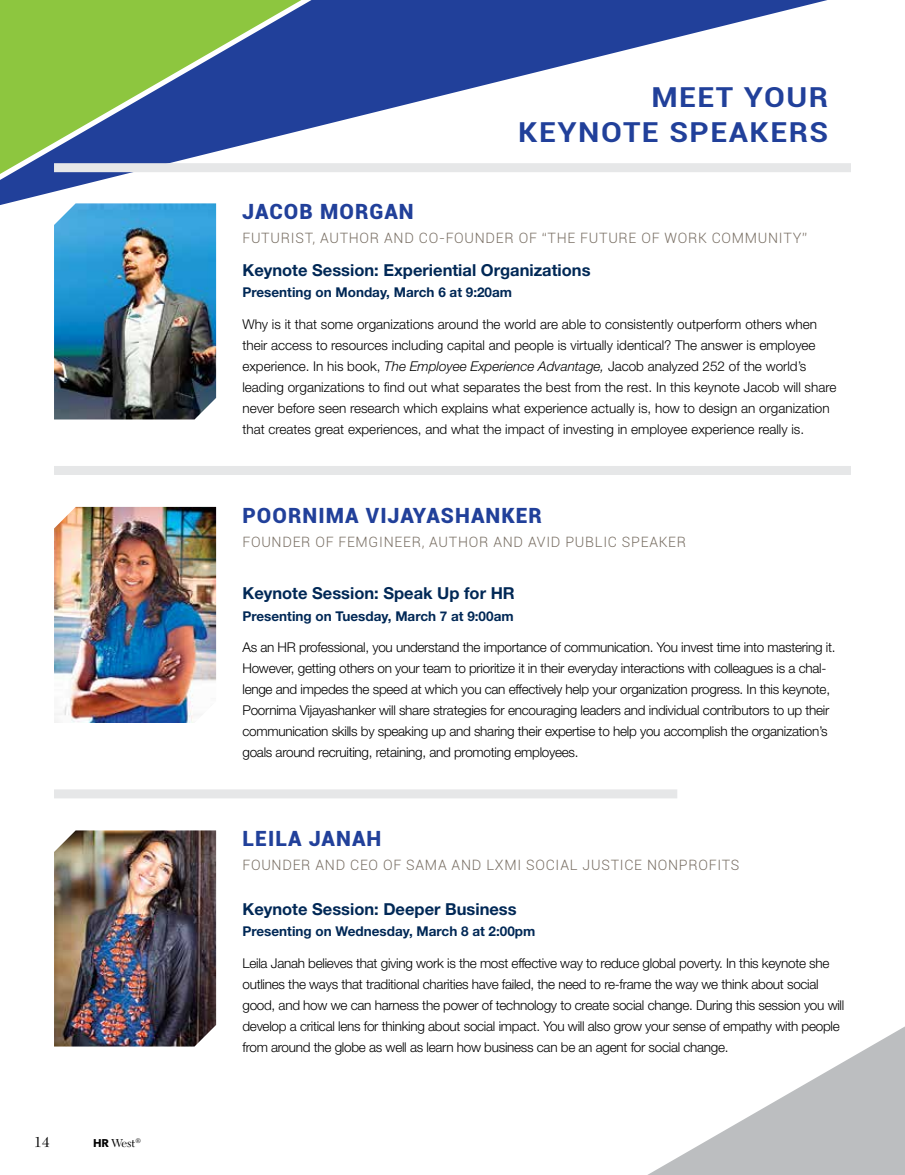
<style>
.page{position:relative;width:905px;height:1175px;background:#fff}
.page>*{position:absolute;margin:0;border:0;box-sizing:border-box;transform-origin:0 0}
.t1{font:700 27.45px/35.4px "Roboto";letter-spacing:.05em;color:#21409a;scale:1.1 1}
.t2{font:900 21px "Roboto";letter-spacing:.05em;color:#21409a}
.t3{font:700 16.5px "Helvetica Neue LT Std";color:#002856}
.t4{font:15px "New Caledonia LT Std";color:#000}
.t5{font:300 14.25px "Roboto";letter-spacing:.05em;color:#786e63}
.t6{font:300 13.5px/21px "Helvetica Neue LT Std";letter-spacing:-.02em;color:#000}
.t7{font:300 13.5px/21px "Helvetica Neue LT Std";color:#000}
.t8{font:700 13.5px "Helvetica Neue LT Std";color:#002856}
.t9{font:12px "New Caledonia LT Std";color:#000}
.s1{font-family:"Avenir Next";font-weight:700;font-size:11.25px}
.s2{font-style:italic}
</style>
<div class="page">
<img style="left:54px;top:830px;width:162px;height:216px">
<img style="left:54px;top:210px;width:162px;height:209px">
<svg style="left:69px;top:205px;width:148px;height:5px"></svg>
<svg style="left:649px;top:1027px;width:255px;height:147px"></svg>
<svg style="left:0;top:0;width:827px;height:205px"></svg>
<img style="left:54px;top:507px;width:162px;height:216px">
<div style="left:54px;top:163px;width:796px;height:9px;background:#e6e7e8"></div>
<div style="left:54px;top:466px;width:796px;height:9px;background:#e6e7e8"></div>
<div style="left:54px;top:789px;width:623px;height:9px;background:#e6e7e8"></div>
<p class="t4" style="left:34px;top:1133px;width:17px">14</p>
<p class="t9" style="left:93px;top:1135px;width:49px"><span class="s1">HR</span> West<sup>®</sup></p>
<h1 class="t1" style="left:518px;top:78px;width:275px;text-indent:133px">MEET YOUR<br>KEYNOTE SPEAKERS</h1>
<h2 class="t2" style="left:242px;top:197px;width:173px">JACOB MORGAN</h2>
<p class="t5" style="left:242px;top:228px;width:566px">FUTURIST, AUTHOR AND CO-FOUNDER OF “THE FUTURE OF WORK COMMUNITY”</p>
<p class="t3" style="left:242px;top:260px;width:349px">Keynote Session: Experiential Organizations</p>
<p class="t8" style="left:242px;top:284px;width:271px">Presenting on Monday, March 6 at 9:20am</p>
<p class="t7" style="left:242px;top:313px;width:595px">Why is it that some organizations around the world are able to consistently outperform others when their access to resources including capital and people is virtually identical? The answer is employee experience. In his book, <span class="s2">The Employee Experience Advantage,</span> Jacob analyzed 252 of the world’s leading organizations to find out what separates the best from the rest. In this keynote Jacob will share never before seen research which explains what experience actually is, how to design an organization that creates great experiences, and what the impact of investing in employee experience really is.</p>
<h2 class="t2" style="left:242px;top:500px;width:287px">POORNIMA VIJAYASHANKER</h2>
<p class="t5" style="left:242px;top:532px;width:360px">FOUNDER OF FEMGI NEER, AUTHOR AND AVI D PUBLIC</p>
<p class="t5" style="left:622px;top:532px;width:66px">SPEAKER</p>
<p class="t3" style="left:242px;top:583px;width:274px">Keynote Session: Speak Up for HR</p>
<p class="t8" style="left:242px;top:607px;width:273px">Presenting on Tuesday, March 7 at 9:00am</p>
<p class="t6" style="left:242px;top:636px;width:594px">As an HR professional, you understand the importance of communication. You invest time into mastering it.<br>However, getting others on your team to prioritize it in their everyday interactions with colleagues is a chal&shy;lenge and impedes the speed at which you can effectively help your organization progress. In this keynote, Poornima Vijayashanker will share strategies for encouraging leaders and individual contributors to up their communication skills by speaking up and sharing their expertise to help you accomplish the organization’s goals around recruiting, retaining, and promoting employees.</p>
<h2 class="t2" style="left:242px;top:824px;width:140px">LEILA JANAH</h2>
<p class="t5" style="left:242px;top:855px;width:312px">FOUNDER AND CEO OF SAMA AND LXM I SOCIAL</p>
<p class="t5" style="left:582px;top:855px;width:157px">JUSTICE NONPROFITS</p>
<p class="t3" style="left:242px;top:899px;width:276px">Keynote Session: Deeper Business</p>
<p class="t8" style="left:242px;top:923px;width:294px">Presenting on Wednesday, March 8 at 2:00pm</p>
<p class="t6" style="left:242px;top:952px;width:603px">Leila Janah believes that giving work is the most effective way to reduce global poverty. In this keynote she outlines the ways that traditional charities have failed, the need to re-frame the way we think about social good, and how we can harness the power of technology to create social change. During this session you will develop a critical lens for thinking about social impact. You will also grow your sense of empathy with people from around the globe as well as learn how business can be an agent for social change.</p>
</div>
